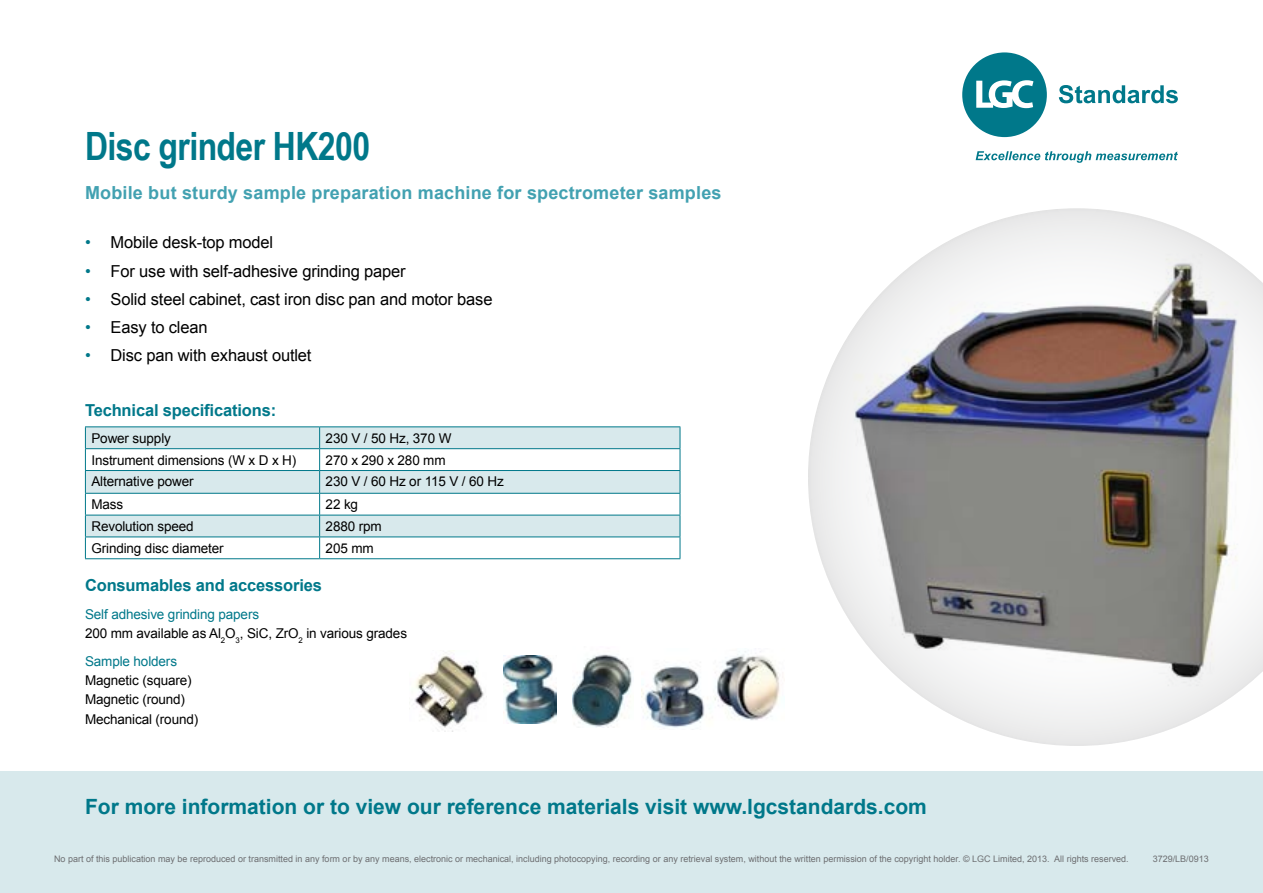
<style>
.page{position:relative;width:1263px;height:893px;background:#fff}
.page>*{position:absolute;margin:0;border:0;box-sizing:border-box;transform-origin:0 0}
.t1{font:700 39px "Arial Narrow";letter-spacing:-.015em;color:#00788a}
.t2{font:700 21px "Arial";color:#00788a}
.t3{font:700 18px "Arial";letter-spacing:.01em;color:#42a1b1}
.t4{font:16.5px "Arial";letter-spacing:-.01em;color:#000}
.t5{font:700 16.5px "Arial";letter-spacing:-.01em;color:#00788a}
.t6{font:13.5px/19.2px "Arial";letter-spacing:-.01em;color:#000}
.t7{font:13.5px "Arial";letter-spacing:-.01em;color:#00788a}
.t8{font:9px "Arial";color:#6d6e71}
.s1{color:#00788a}
</style>
<div class="page">
<svg style="left:808px;top:208px;width:455px;height:538px"></svg>
<div style="left:0;top:771px;width:1263px;height:122px;background:#d8e9ec"></div>
<svg style="left:86px;top:427px;width:594px;height:110px;fill:#d8e9ec"></svg>
<hr style="left:85px;top:426px;width:235px;height:1px;background:#00788a">
<hr style="left:320px;top:426px;width:360px;height:1px;background:#00788a">
<hr style="left:85px;top:448px;width:235px;height:1px;background:#00788a">
<hr style="left:320px;top:448px;width:360px;height:1px;background:#00788a">
<hr style="left:85px;top:470px;width:235px;height:1px;background:#00788a">
<hr style="left:320px;top:470px;width:360px;height:1px;background:#00788a">
<hr style="left:85px;top:493px;width:235px;height:1px;background:#00788a">
<hr style="left:320px;top:493px;width:360px;height:1px;background:#00788a">
<hr style="left:85px;top:515px;width:235px;height:1px;background:#00788a">
<hr style="left:320px;top:515px;width:360px;height:1px;background:#00788a">
<hr style="left:85px;top:537px;width:235px;height:1px;background:#00788a">
<svg style="left:85px;top:427px;width:1px;height:131px"></svg>
<hr style="left:320px;top:537px;width:360px;height:1px;background:#00788a">
<svg style="left:319px;top:427px;width:1px;height:131px"></svg>
<svg style="left:680px;top:427px;width:1px;height:131px"></svg>
<hr style="left:85px;top:558px;width:235px;height:1px;background:#00788a">
<hr style="left:320px;top:558px;width:360px;height:1px;background:#00788a">
<div style="left:962px;top:52px;width:85px;height:85px;background:#00788a;border-radius:50%"></div>
<svg style="left:976px;top:80px;width:57px;height:28px"></svg>
<svg style="left:1059px;top:85px;width:119px;height:18px"></svg>
<svg style="left:976px;top:151px;width:202px;height:12px"></svg>
<img style="left:414px;top:651px;width:70px;height:80px">
<img style="left:503px;top:655px;width:53px;height:69px">
<img style="left:572px;top:654px;width:60px;height:74px">
<img style="left:641px;top:651px;width:139px;height:79px">
<h1 class="t1" style="left:85px;top:116px;width:287px">Disc grinder HK200</h1>
<h3 class="t3" style="left:85px;top:180px;width:638px">Mobile but sturdy sample preparation machine for spectrometer samples</h3>
<p class="t4" style="left:85px;top:232px;width:190px"><span class="s1">•</span> Mobile desk-top model</p>
<p class="t4" style="left:85px;top:260px;width:322px"><span class="s1">•</span> For use with self-adhesive grinding paper</p>
<p class="t4" style="left:85px;top:288px;width:409px"><span class="s1">•</span> Solid steel cabinet, cast iron disc pan and motor base</p>
<p class="t4" style="left:85px;top:316px;width:124px"><span class="s1">•</span> Easy to clean</p>
<p class="t4" style="left:85px;top:345px;width:228px"><span class="s1">•</span> Disc pan with exhaust outlet</p>
<p class="t5" style="left:85px;top:399px;width:193px">Technical specifications:</p>
<p class="t6" style="left:91px;top:428px;width:81px">Power supply</p>
<p class="t6" style="left:326px;top:428px;width:127px">230 V / 50 Hz, 370 W</p>
<p class="t6" style="left:91px;top:450px;width:206px">Instrument dimensions (W x D x H)</p>
<p class="t6" style="left:326px;top:450px;width:122px">270 x 290 x 280 mm</p>
<p class="t6" style="left:91px;top:472px;width:104px">Alternative power</p>
<p class="t6" style="left:326px;top:472px;width:180px">230V/60Hzor115V/60Hz</p>
<p class="t6" style="left:91px;top:495px;width:33px">Mass</p>
<p class="t6" style="left:326px;top:495px;width:34px">22 kg</p>
<p class="t6" style="left:91px;top:517px;width:104px">Revolution speed</p>
<p class="t6" style="left:326px;top:517px;width:58px">2880 rpm</p>
<p class="t6" style="left:91px;top:539px;width:134px">Grinding disc diameter</p>
<p class="t6" style="left:326px;top:539px;width:50px">205 mm</p>
<p class="t5" style="left:85px;top:574px;width:238px">Consumables and accessories</p>
<p class="t6" style="left:85px;top:605px;width:324px"><span class="s1">Self adhesive grinding papers<br></span>200 mm available as Al<sub>2</sub>O<sub>3</sub>, SiC, ZrO<sub>2</sub> in various grades</p>
<p class="t7" style="left:85px;top:652px;width:94px">Sample holders</p>
<p class="t6" style="left:85px;top:671px;width:115px">Magnetic (square)<br>Magnetic (round)<br>Mechanical (round)</p>
<h2 class="t2" style="left:85px;top:793px;width:843px">For more information or to view our reference materials visit www.lgcstandards.com</h2>
<p class="t8" style="left:54px;top:853px;width:1076px">No part of this publication may be reproduced or transmitted in any form or by any means, electronic or mechanical, including photocopying, recording or any retrieval system, without the written permission of the copyright holder. © LGC Limited, 2013. All rights reserved.</p>
<p class="t8" style="left:1153px;top:853px;width:58px">3729/LB/0913</p>
</div>
